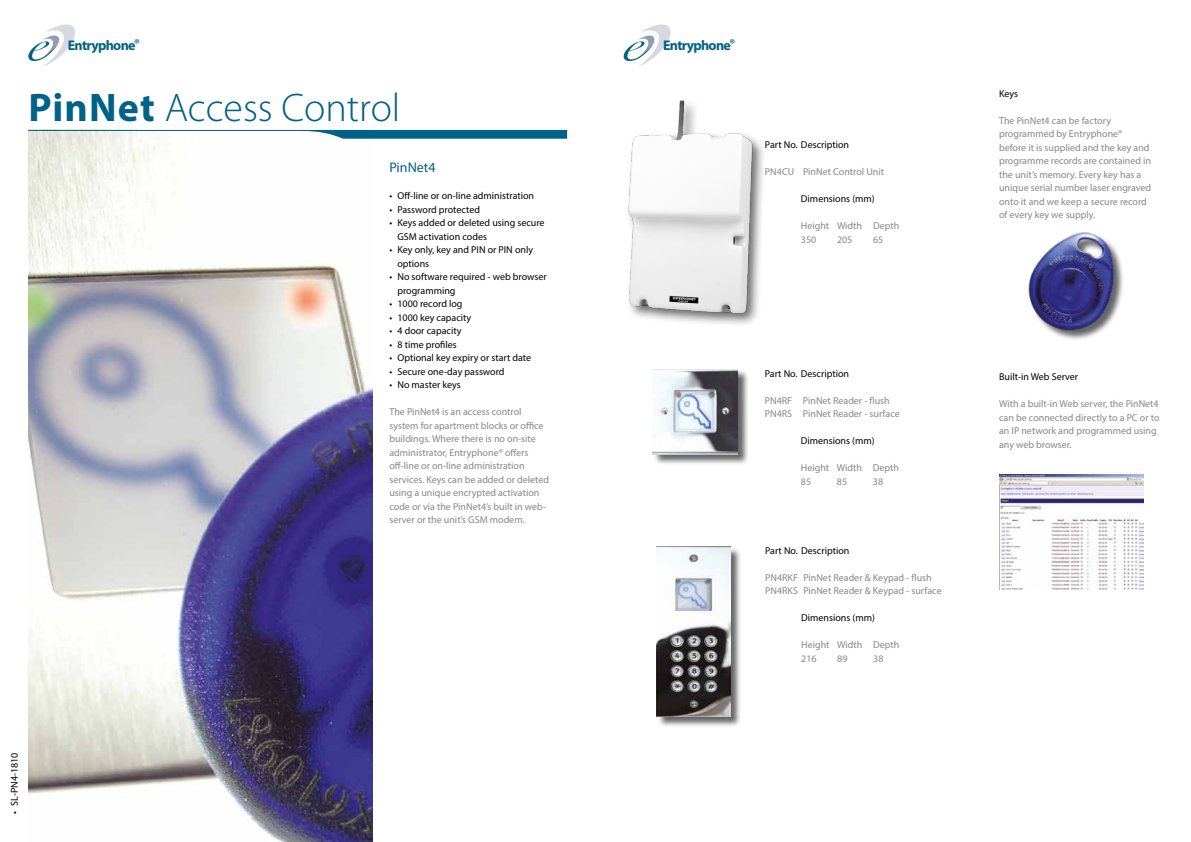
<style>
.page{position:relative;width:1191px;height:842px;background:#fff}
.page>*{position:absolute;margin:0;border:0;box-sizing:border-box;transform-origin:0 0}
.t1{font:300 40px "Myriad Pro";color:#006288}
.t2{font:700 14px "Myriad Pro";letter-spacing:-.05em;color:#006288}
.t3{font:14px "Myriad Pro";color:#006288}
.t4{font:10px/13.5px "Myriad Pro";color:#878787}
.t5{font:10px/13.5px "Myriad Pro";color:#000}
.s1{font-weight:600;font-size:13px}
.s2{font-weight:700}
</style>
<div class="page">
<img style="left:28px;top:131px;width:344px;height:711px">
<svg style="left:28px;top:24px;width:48px;height:43px"></svg>
<svg style="left:623px;top:24px;width:48px;height:43px"></svg>
<hr style="left:28px;top:130px;width:539px;height:1px;background:#006288">
<svg style="left:297px;top:130px;width:271px;height:9px"></svg>
<div style="left:1029px;top:234px;width:96px;height:107px;background:#000;opacity:.6"></div>
<img style="left:1028px;top:232px;width:87px;height:99px">
<img style="left:999px;top:475px;width:144px;height:115px">
<div style="left:625px;top:98px;width:141px;height:229px;background:#000;opacity:.6"></div>
<img style="left:626px;top:100px;width:127px;height:212px">
<div style="left:657px;top:547px;width:85px;height:181px;background:#000;opacity:.6"></div>
<img style="left:657px;top:546px;width:73px;height:171px">
<div style="left:653px;top:370px;width:96px;height:95px;background:#000;opacity:.6"></div>
<img style="left:652px;top:369px;width:85px;height:85px">
<h2 class="t2" style="left:68px;top:36px;width:74px">Entryphone<span class="s1">®</span></h2>
<h2 class="t2" style="left:663px;top:36px;width:74px">Entryphone<span class="s1">®</span></h2>
<h1 class="t1" style="left:28px;top:85px;width:373px"><span class="s2">PinNet</span> Access Control</h1>
<h2 class="t3" style="left:389px;top:159px;width:48px">PinNet4</h2>
<p class="t5" style="left:389px;top:189px;width:146px">• Off-line or on-line administration</p>
<p class="t5" style="left:389px;top:203px;width:92px">• Password protected</p>
<p class="t5" style="left:397px;top:216px;width:149px;text-indent:-8px">• Keys added or deleted using secure<br>GSM activation codes</p>
<p class="t5" style="left:397px;top:243px;width:137px;text-indent:-8px">• Key only, key and PIN or PIN only options</p>
<p class="t5" style="left:397px;top:270px;width:151px;text-indent:-8px">• No software required - web browser programming</p>
<p class="t5" style="left:389px;top:297px;width:75px">• 1000 record log</p>
<p class="t5" style="left:389px;top:311px;width:83px">• 1000 key capacity</p>
<p class="t5" style="left:389px;top:324px;width:73px">• 4 door capacity</p>
<p class="t5" style="left:389px;top:338px;width:69px">• 8 time profiles</p>
<p class="t5" style="left:389px;top:351px;width:143px">• Optional key expiry or start date</p>
<p class="t5" style="left:389px;top:365px;width:117px">• Secure one-day password</p>
<p class="t5" style="left:389px;top:378px;width:73px">• No master keys</p>
<p class="t4" style="left:389px;top:405px;width:161px">The PinNet4 is an access control system for apartment blocks or office buildings. Where there is no on-site administrator, Entryphone® offers off‑line or on-line administration services. Keys can be added or deleted using a unique encrypted activation code or via the PinNet4’s built in web&shy;server or the unit’s GSM modem.</p>
<p class="t5" style="left:765px;top:138px;width:86px">Part No. Description</p>
<p class="t4" style="left:765px;top:165px;width:120px">PN4CU PinNet Control Unit</p>
<p class="t5" style="left:801px;top:192px;width:75px">Dimensions (mm)</p>
<p class="t4" style="left:801px;top:219px;width:100px">Height Width Depth<br>350</p>
<p class="t4" style="left:837px;top:232px;width:17px">205</p>
<p class="t4" style="left:873px;top:232px;width:12px">65</p>
<p class="t5" style="left:765px;top:366px;width:86px">Part No. Description</p>
<p class="t4" style="left:765px;top:393px;width:136px">PN4RF PinNet Reader - flush<br>PN4RS PinNet Reader - surface</p>
<p class="t5" style="left:801px;top:434px;width:75px">Dimensions (mm)</p>
<p class="t4" style="left:801px;top:461px;width:100px">Height Width Depth<br>85</p>
<p class="t4" style="left:837px;top:474px;width:12px">85</p>
<p class="t4" style="left:873px;top:474px;width:12px">38</p>
<p class="t5" style="left:765px;top:544px;width:86px">Part No. Description</p>
<p class="t4" style="left:765px;top:571px;width:178px">PN4RKF PinNet Reader &amp; Keypad - flush<br>PN4RKS PinNet Reader &amp; Keypad - surface</p>
<p class="t5" style="left:801px;top:611px;width:75px">Dimensions (mm)</p>
<p class="t4" style="left:801px;top:638px;width:100px">Height Width Depth<br>216</p>
<p class="t4" style="left:837px;top:652px;width:12px">89</p>
<p class="t4" style="left:873px;top:652px;width:12px">38</p>
<p class="t5" style="left:7px;top:814px;width:62px;rotate:-90deg">• SL-PN4-1810</p>
<p class="t5" style="left:999px;top:86px;width:21px">Keys</p>
<p class="t4" style="left:999px;top:113px;width:154px">The PinNet4 can be factory programmed by Entryphone® before it is supplied and the key and programme records are contained in the unit’s memory. Every key has a unique serial number laser engraved onto it and we keep a secure record of every key we supply.</p>
<p class="t5" style="left:999px;top:370px;width:81px">Built-in Web Server</p>
<p class="t4" style="left:999px;top:397px;width:162px">With a built-in Web server, the PinNet4 can be connected directly to a PC or to an IP network and programmed using any web browser.</p>
</div>
